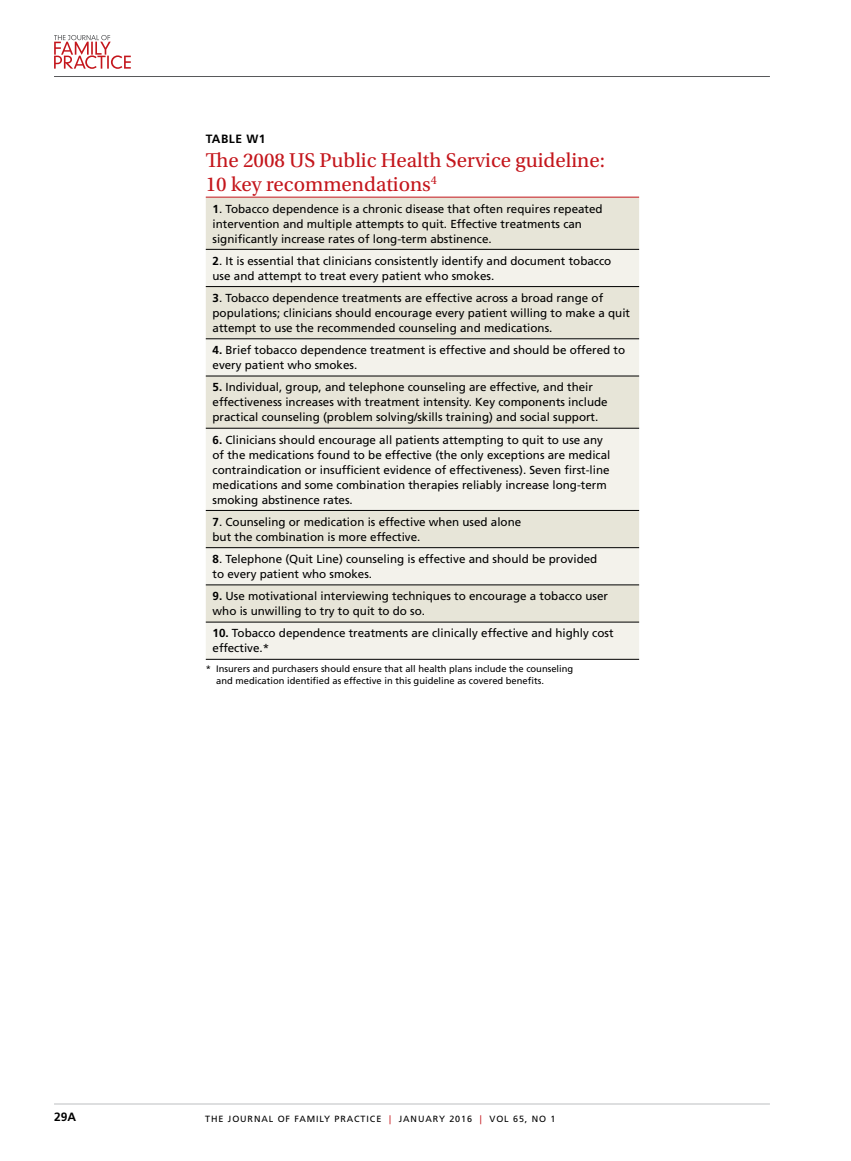
<style>
.page{position:relative;width:851px;height:1161px;background:#fff}
.page>*{position:absolute;margin:0;border:0;box-sizing:border-box;transform-origin:0 0}
.t1{font:21px/24px "Utopia Std";color:#c4161c}
.t2{font:700 12px "Frutiger LT Std";letter-spacing:.04em;color:#000}
.t3{font:11.7px/15px "Frutiger LT Std";color:#000}
.t4{font:9.3px/12px "Frutiger LT Std";color:#000}
.t5{font:9px "Frutiger LT Std";letter-spacing:.1em;color:#000}
.s1{font-weight:700}
.s2{color:#c4161c}
</style>
<div class="page">
<svg style="left:54px;top:35px;width:77px;height:34px"></svg>
<hr style="left:54px;top:76px;width:716px;height:1px;background:#58595b">
<hr style="left:54px;top:1104px;width:716px;height:1px;background:#bcbec0">
<div style="left:206px;top:198px;width:433px;height:51px;background:#e7e5d8"></div>
<svg style="left:206px;top:250px;width:433px;height:409px;background:#eceae1"></svg>
<hr style="left:206px;top:197px;width:433px;height:1px;background:#c4161c">
<hr style="left:206px;top:249px;width:433px;height:1px;background:#000">
<hr style="left:206px;top:286px;width:433px;height:1px;background:#000">
<hr style="left:206px;top:338px;width:433px;height:1px;background:#000">
<hr style="left:206px;top:376px;width:433px;height:1px;background:#000">
<hr style="left:206px;top:428px;width:433px;height:1px;background:#000">
<hr style="left:206px;top:510px;width:433px;height:1px;background:#000">
<hr style="left:206px;top:547px;width:433px;height:1px;background:#000">
<hr style="left:206px;top:585px;width:433px;height:1px;background:#000">
<hr style="left:206px;top:622px;width:433px;height:1px;background:#000">
<hr style="left:206px;top:659px;width:433px;height:1px;background:#000">
<p class="t2" style="left:206px;top:132px;width:61px">TABLE W1</p>
<h1 class="t1" style="left:206px;top:149px;width:400px">The 2008 US Public Health Service guideline:<br>10 key recommendations<sup>4</sup></h1>
<p class="t3" style="left:212px;top:201px;width:391px"><span class="s1">1</span>. Tobacco dependence is a chronic disease that often requires repeated intervention and multiple attempts to quit. Effective treatments can significantly increase rates of long-term abstinence.</p>
<p class="t3" style="left:212px;top:253px;width:400px"><span class="s1">2</span>. It is essential that clinicians consistently identify and document tobacco use and attempt to treat every patient who smokes.</p>
<p class="t3" style="left:212px;top:291px;width:419px"><span class="s1">3</span>. Tobacco dependence treatments are effective across a broad range of populations; clinicians should encourage every patient willing to make a quit attempt to use the recommended counseling and medications.</p>
<p class="t3" style="left:212px;top:343px;width:414px"><span class="s1">4.</span> Brief tobacco dependence treatment is effective and should be offered to every patient who smokes.</p>
<p class="t3" style="left:212px;top:380px;width:396px"><span class="s1">5.</span> Individual, group, and telephone counseling are effective, and their effectiveness increases with treatment intensity. Key components include practical counseling (problem solving/skills training) and social support.</p>
<p class="t3" style="left:212px;top:432px;width:399px"><span class="s1">6.</span> Clinicians should encourage all patients attempting to quit to use any of the medications found to be effective (the only exceptions are medical contraindication or insufficient evidence of effectiveness). Seven first-line medications and some combination therapies reliably increase long-term smoking abstinence rates.</p>
<p class="t3" style="left:212px;top:514px;width:310px"><span class="s1">7</span>. Counseling or medication is effective when used alone but the combination is more effective.</p>
<p class="t3" style="left:212px;top:552px;width:386px"><span class="s1">8</span>. Telephone (Quit Line) counseling is effective and should be provided to every patient who smokes.</p>
<p class="t3" style="left:212px;top:589px;width:397px"><span class="s1">9.</span> Use motivational interviewing techniques to encourage a tobacco user who is unwilling to try to quit to do so.</p>
<p class="t3" style="left:212px;top:626px;width:402px"><span class="s1">10.</span> Tobacco dependence treatments are clinically effective and highly cost effective.*</p>
<p class="t4" style="left:216px;top:663px;width:358px;text-indent:-10px">* Insurers and purchasers should ensure that all health plans include the counseling and medication identified as effective in this guideline as covered benefits.</p>
<p class="t2" style="left:54px;top:1110px;width:24px">29A</p>
<p class="t5" style="left:205px;top:1113px;width:351px">THE JOURNAL OF FAMILY PRACTICE <span class="s2">|</span> JANUARY 2016 <span class="s2">|</span> VOL 65, NO 1</p>
</div>
